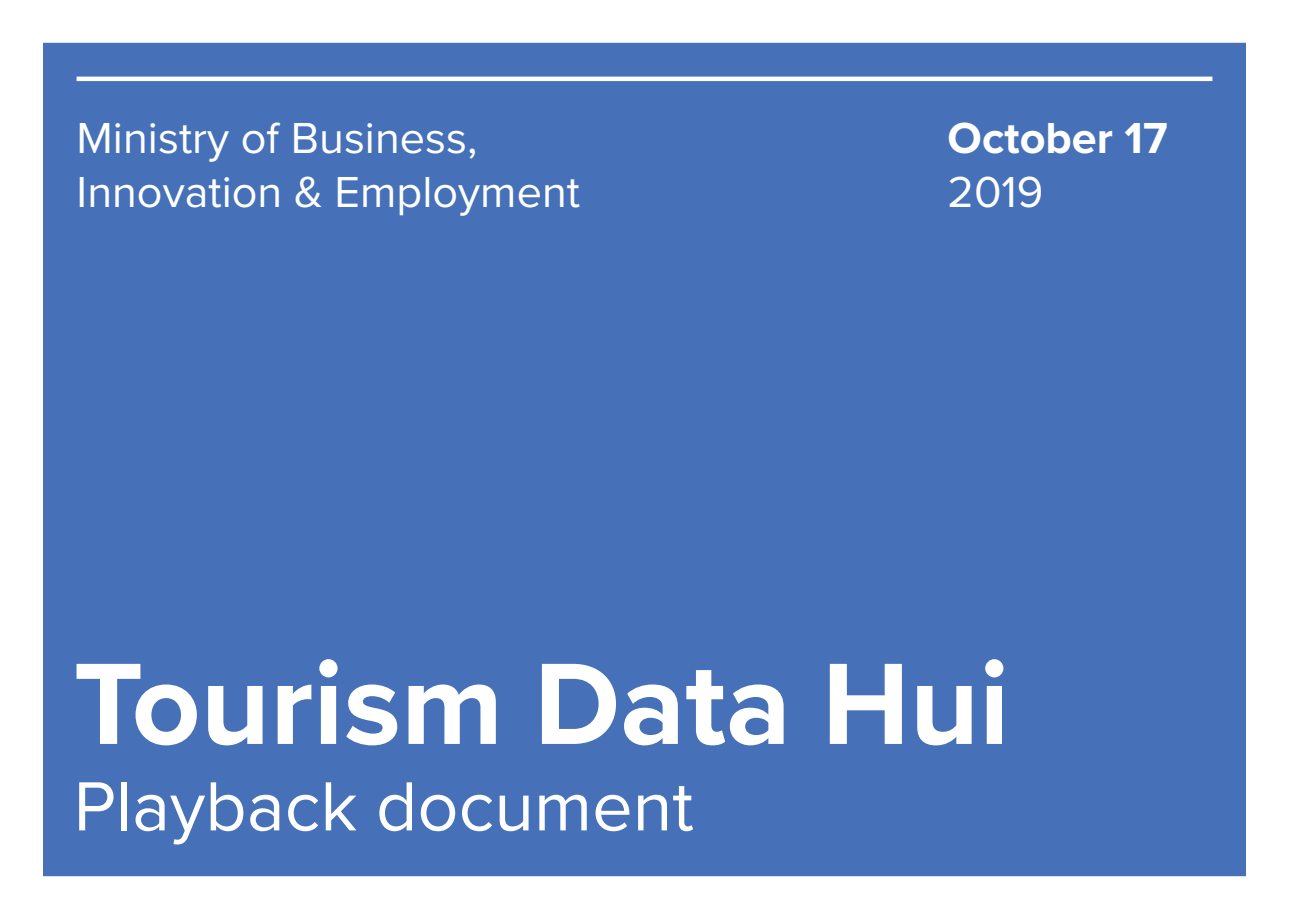
<style>
.page{position:relative;width:1289px;height:919px;background:#fff}
.page>*{position:absolute;margin:0;border:0;box-sizing:border-box;transform-origin:0 0}
.H1_-_Proxima_Nova{font:700 120px "Proxima Nova";color:#fff}
.H1_-_Proxima_Nova-2{font:72px "Proxima Nova";color:#fff}
.H2_-_Proxima_Nova{font:45px/54px "Proxima Nova";color:#fff}
.H2_-_Proxima_Nova-2{font:700 45px "Proxima Nova";color:#fff}
</style>
<div class="page">
<div style="left:28px;top:28px;width:1232px;height:863px;background:#4671b8"></div>
<div style="left:13px;top:13px;width:1262px;height:893px;border:30px solid #fff"></div>
<hr style="left:77px;top:77px;width:1135px;height:4px;background:#fff">
<p class="H2_-_Proxima_Nova" style="left:77px;top:109px;width:505px">Ministry of Business,<br>Innovation &amp; Employment</p>
<p class="H2_-_Proxima_Nova-2" style="left:947px;top:104px;width:221px">October 17</p>
<p class="H2_-_Proxima_Nova" style="left:947px;top:163px;width:97px">2019</p>
<p class="H1_-_Proxima_Nova" style="left:74px;top:614px;width:937px">Tourism Data Hui</p>
<p class="H1_-_Proxima_Nova-2" style="left:74px;top:752px;width:621px">Playback document</p>
</div>
